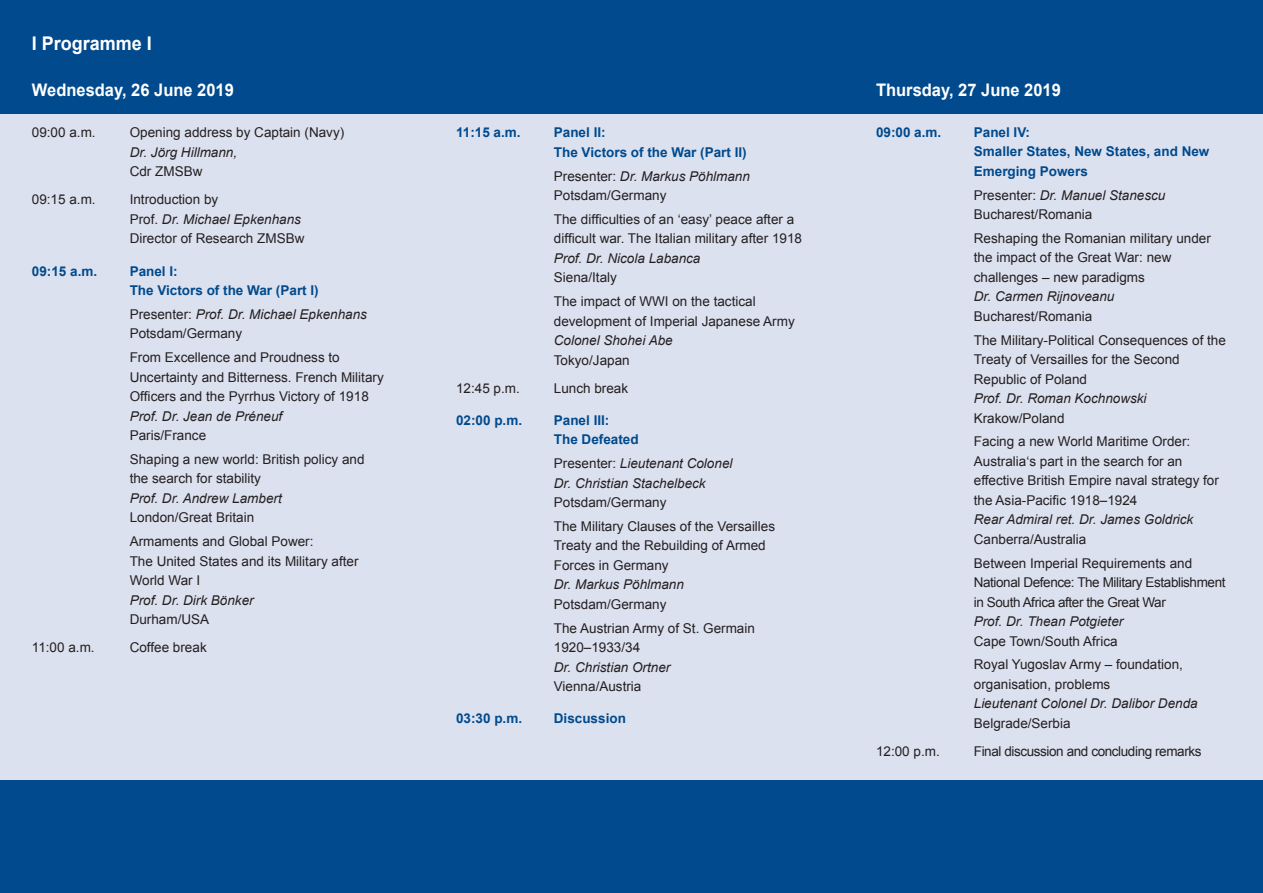
<style>
.page{position:relative;width:1263px;height:893px;background:#fff}
.page>*{position:absolute;margin:0;border:0;box-sizing:border-box;transform-origin:0 0}
.t1{font:700 18.9px "Arial";color:#fff;scale:.95 1}
.t2{font:700 17.4px "Arial";color:#fff;scale:.95 1}
.t3{font:13.5px/19.5px "Arial";color:#231f20}
.t4{font:italic 13.5px/19.5px "Arial";color:#231f20}
.t5{font:700 13.5px/19.5px "Arial";color:#004a8d}
.t6{font:13.5px/19.5px "Arial";letter-spacing:-.03em;color:#231f20}
.s1{font-style:italic}
.s2{font-style:normal}
.s3{font-style:normal;font-size:14.1px}
.s4{font-size:14.1px}
</style>
<div class="page">
<div style="left:0;top:779px;width:1263px;height:114px;background:#004a8d"></div>
<div style="left:0;top:112px;width:1263px;height:667px;background:#dce1ef"></div>
<div style="left:0;top:0;width:1263px;height:114px;background:#004a8d"></div>
<h1 class="t1" style="left:32px;top:31px;width:128px">I Programme I</h1>
<p class="t2" style="left:32px;top:78px;width:214px">Wednesday, 26 June 2019</p>
<p class="t2" style="left:876px;top:78px;width:196px">Thursday, 27 June 2019</p>
<p class="t3" style="left:32px;top:123px;width:65px">09:00 a.m.</p>
<p class="t3" style="left:130px;top:123px;width:216px">Opening address by Captain (Navy)</p>
<p class="t4" style="left:130px;top:143px;width:109px">Dr. Jörg Hillmann,</p>
<p class="t3" style="left:130px;top:162px;width:74px">Cdr ZMSBw</p>
<p class="t3" style="left:32px;top:190px;width:65px">09:15 a.m.</p>
<p class="t3" style="left:130px;top:190px;width:176px">Introduction by<br>Prof. <span class="s1">Dr. Michael Epkenhans<br></span>Director of Research ZMSBw</p>
<p class="t5" style="left:32px;top:262px;width:67px">09:15 a.m.</p>
<p class="t5" style="left:130px;top:262px;width:191px">Panel I:<br>The Victors of the War (Part I)</p>
<p class="t3" style="left:130px;top:304px;width:239px">Presenter: <span class="s1">Prof. Dr. Michael Epkenhans<br></span>Potsdam/Germany</p>
<p class="t3" style="left:130px;top:348px;width:256px">From Excellence and Proudness to<br>Uncertainty and Bitterness. French Military<br>Officers and the Pyrrhus Victory of 1918</p>
<p class="t4" style="left:130px;top:406px;width:154px">Prof. Dr. Jean de Préneuf</p>
<p class="t3" style="left:130px;top:424px;width:236px;line-height:23.7px">Paris/France<br>Shaping a new world: British policy and</p>
<p class="t3" style="left:130px;top:469px;width:133px">the search for stability</p>
<p class="t4" style="left:130px;top:489px;width:154px">Prof. Dr. Andrew Lambert</p>
<p class="t3" style="left:130px;top:506px;width:185px;line-height:23.7px">London/Great Britain<br>Armaments and Global Power:</p>
<p class="t3" style="left:130px;top:551px;width:230px">The United States and its Military after<br>World War I</p>
<p class="t4" style="left:130px;top:590px;width:126px">Prof. Dr. Dirk Bönker</p>
<p class="t3" style="left:130px;top:610px;width:81px">Durham/USA</p>
<p class="t3" style="left:32px;top:638px;width:64px">11:00 a.m.</p>
<p class="t3" style="left:130px;top:638px;width:79px">Coffee break</p>
<p class="t5" style="left:456px;top:123px;width:66px">11:15 a.m.</p>
<p class="t5" style="left:554px;top:123px;width:194px">Panel II:<br>The Victors of the War (Part II)</p>
<p class="t3" style="left:554px;top:166px;width:198px">Presenter: <span class="s1">Dr. Markus Pöhlmann<br></span>Potsdam/Germany</p>
<p class="t3" style="left:554px;top:209px;width:250px">The difficulties of an ‘easy’ peace after a difficult war. The Italian military after 1918</p>
<p class="t4" style="left:554px;top:248px;width:148px">Prof. Dr. Nicola Labanca</p>
<p class="t3" style="left:554px;top:266px;width:203px;line-height:23.7px">Siena/Italy<br>The impact of WWI on the tactical</p>
<p class="t3" style="left:554px;top:311px;width:242px">development of Imperial Japanese Army</p>
<p class="t4" style="left:554px;top:331px;width:120px">Colonel Shohei Abe</p>
<p class="t3" style="left:554px;top:350px;width:77px">Tokyo/Japan</p>
<p class="t3" style="left:456px;top:378px;width:65px">12:45 p.m.</p>
<p class="t3" style="left:554px;top:378px;width:76px">Lunch break</p>
<p class="t5" style="left:456px;top:411px;width:68px">02:00 p.m.</p>
<p class="t5" style="left:554px;top:411px;width:86px">Panel III:<br>The Defeated</p>
<p class="t4" style="left:554px;top:454px;width:180px"><span class="s2">Presenter:</span> Lieutenant Colonel<br>Dr. Christian Stachelbeck</p>
<p class="t3" style="left:554px;top:491px;width:223px;line-height:23.7px">Potsdam/Germany<br>The Military Clauses of the Versailles</p>
<p class="t3" style="left:554px;top:536px;width:213px">Treaty and the Rebuilding of Armed<br>Forces in Germany</p>
<p class="t4" style="left:554px;top:575px;width:132px">Dr. Markus Pöhlmann</p>
<p class="t3" style="left:554px;top:592px;width:203px;line-height:23.7px">Potsdam/Germany<br>The Austrian Army of St. Germain</p>
<p class="t4" style="left:554px;top:638px;width:118px"><span class="s2">1920</span><span class="s3">–</span><span class="s2">1933/34<br></span>Dr. Christian Ortner</p>
<p class="t3" style="left:554px;top:677px;width:89px">Vienna/Austria</p>
<p class="t5" style="left:456px;top:709px;width:68px">03:30 p.m.</p>
<p class="t5" style="left:554px;top:709px;width:74px">Discussion</p>
<p class="t5" style="left:876px;top:123px;width:67px">09:00 a.m.</p>
<p class="t5" style="left:974px;top:123px;width:237px">Panel IV:<br>Smaller States, New States, and New<br>Emerging Powers</p>
<p class="t3" style="left:974px;top:185px;width:193px">Presenter: <span class="s1">Dr. Manuel Stanescu<br></span>Bucharest/Romania</p>
<p class="t3" style="left:974px;top:228px;width:239px">Reshaping the Romanian military under the impact of the Great War: new challenges – new paradigms</p>
<p class="t4" style="left:974px;top:287px;width:142px">Dr. Carmen Rijnoveanu</p>
<p class="t3" style="left:974px;top:304px;width:254px;line-height:23.7px">Bucharest/Romania<br>The Military-Political Consequences of the</p>
<p class="t3" style="left:974px;top:350px;width:207px">Treaty of Versailles for the Second<br>Republic of Poland</p>
<p class="t4" style="left:974px;top:389px;width:174px">Prof. Dr. Roman Kochnowski</p>
<p class="t3" style="left:974px;top:406px;width:218px;line-height:23.7px">Krakow/Poland<br>Facing a new World Maritime Order:</p>
<p class="t3" style="left:974px;top:451px;width:247px">Australia‘s part in the search for an effective British Empire naval strategy for the Asia-Pacific 1918<span class="s4">–</span>1924<br><span class="s1">Rear Admiral ret. Dr. James Goldrick</span></p>
<p class="t3" style="left:974px;top:527px;width:220px;line-height:23.7px">Canberra/Australia<br>Between Imperial Requirements and</p>
<p class="t6" style="left:974px;top:573px;width:253px">National Defence: The Military Establishment in South Africa after the Great War</p>
<p class="t4" style="left:974px;top:612px;width:151px">Prof. Dr. Thean Potgieter</p>
<p class="t3" style="left:974px;top:629px;width:211px;line-height:23.7px">Cape Town/South Africa<br>Royal Yugoslav Army – foundation,</p>
<p class="t3" style="left:974px;top:674px;width:138px">organisation, problems</p>
<p class="t4" style="left:974px;top:694px;width:225px">Lieutenant Colonel Dr. Dalibor Denda</p>
<p class="t3" style="left:974px;top:713px;width:98px">Belgrade/Serbia</p>
<p class="t3" style="left:876px;top:741px;width:65px">12:00 p.m.</p>
<p class="t6" style="left:974px;top:741px;width:229px">Final discussion and concluding remarks</p>
</div>
